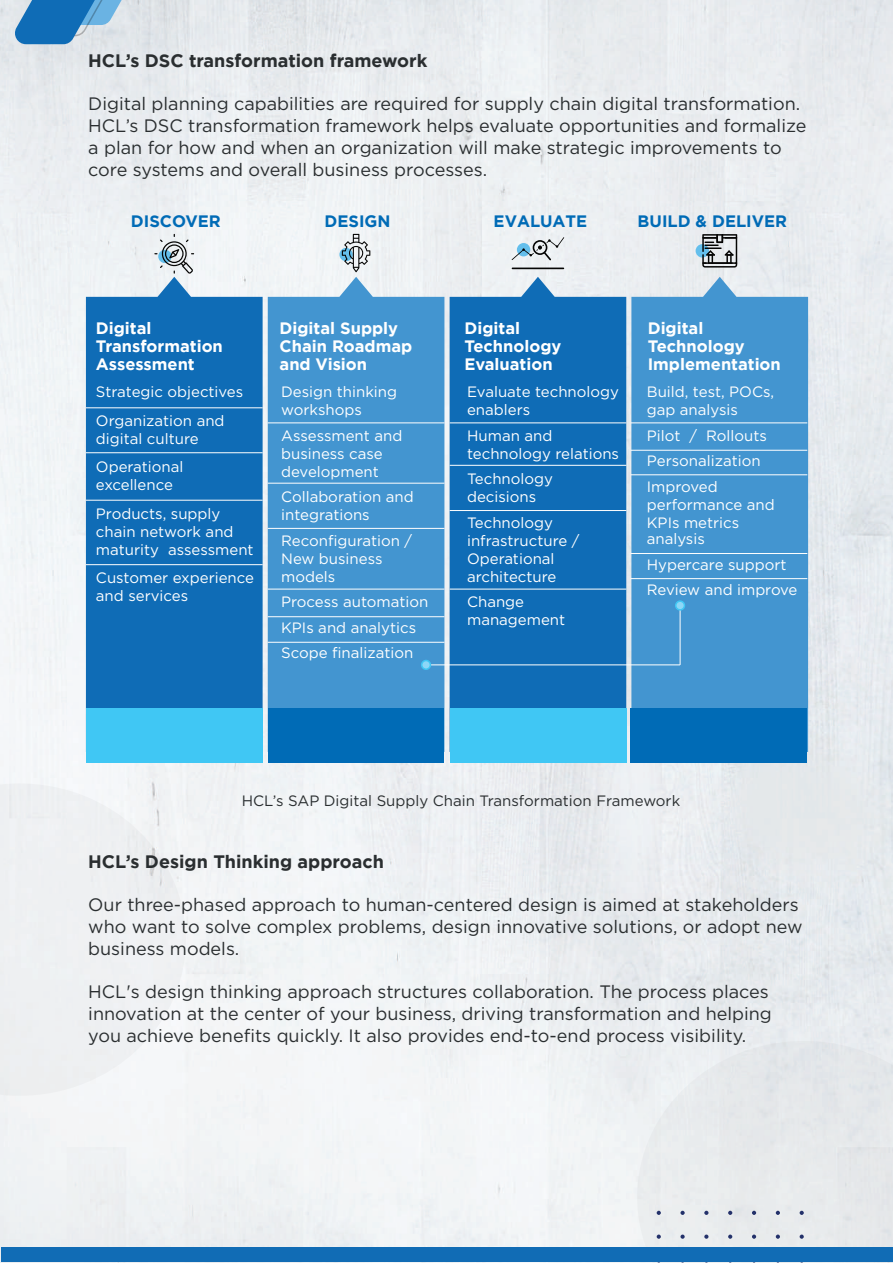
<style>
.page{position:relative;width:893px;height:1263px;background:#fff}
.page>*{position:absolute;margin:0;border:0;box-sizing:border-box;transform-origin:0 0}
.t1{font:18px/21.8px "Gotham";color:#2a2e30}
.t2{font:700 18px "Gotham";color:#2a2e30}
.t3{font:700 16.5px/18px "Gotham";color:#fff}
.t4{font:700 16.5px "Gotham";color:#006bb6}
.t5{font:15px/18px "Gotham";color:#fff}
.t6{font:15px "Gotham";color:#2a2e30}
</style>
<div class="page">
<img style="left:0;top:0;width:893px;height:1263px">
<div style="left:0;top:783px;width:186px;height:313px;background:#eef0f2"></div>
<div style="left:637px;top:1041px;width:256px;height:222px;background:#e7eaec"></div>
<svg style="left:12px;top:0;width:137px;height:44px;background:#75a8d0"></svg>
<svg style="left:657px;top:1234px;width:4px;height:5px"></svg>
<svg style="left:680px;top:1234px;width:5px;height:5px"></svg>
<svg style="left:704px;top:1234px;width:4px;height:5px"></svg>
<svg style="left:728px;top:1234px;width:4px;height:5px"></svg>
<svg style="left:752px;top:1234px;width:4px;height:5px"></svg>
<svg style="left:776px;top:1234px;width:4px;height:5px"></svg>
<svg style="left:800px;top:1234px;width:4px;height:5px"></svg>
<svg style="left:657px;top:1211px;width:4px;height:4px"></svg>
<svg style="left:680px;top:1211px;width:5px;height:4px"></svg>
<svg style="left:704px;top:1211px;width:4px;height:4px"></svg>
<svg style="left:728px;top:1211px;width:4px;height:4px"></svg>
<svg style="left:752px;top:1211px;width:4px;height:4px"></svg>
<svg style="left:776px;top:1211px;width:4px;height:4px"></svg>
<svg style="left:800px;top:1211px;width:4px;height:4px"></svg>
<div style="left:1px;top:1247px;width:892px;height:15px;background:#116cb5"></div>
<div style="left:450px;top:277px;width:176px;height:432px;background:#0f6cb6"></div>
<div style="left:631px;top:277px;width:177px;height:475px;background:#4395d0"></div>
<div style="left:86px;top:277px;width:177px;height:432px;background:#0f6cb6"></div>
<div style="left:268px;top:277px;width:176px;height:432px;background:#4395d0"></div>
<svg style="left:154px;top:234px;width:40px;height:40px"></svg>
<svg style="left:339px;top:248px;width:14px;height:13px"></svg>
<div style="left:696px;top:244px;width:13px;height:14px;background:#64bfec;border-radius:50%"></div>
<svg style="left:342px;top:234px;width:28px;height:38px"></svg>
<hr style="left:512px;top:268px;width:52px;height:1px;background:#050504">
<svg style="left:512px;top:237px;width:52px;height:23px"></svg>
<svg style="left:702px;top:234px;width:35px;height:34px"></svg>
<hr style="left:86px;top:408px;width:177px;height:1px;background:#fff">
<hr style="left:86px;top:452px;width:177px;height:1px;background:#fff">
<hr style="left:86px;top:500px;width:177px;height:1px;background:#fff">
<hr style="left:86px;top:564px;width:177px;height:1px;background:#fff">
<hr style="left:268px;top:423px;width:176px;height:1px;background:#fff">
<hr style="left:268px;top:483px;width:176px;height:1px;background:#fff">
<hr style="left:268px;top:528px;width:176px;height:1px;background:#fff">
<hr style="left:268px;top:589px;width:176px;height:1px;background:#fff">
<hr style="left:268px;top:616px;width:176px;height:1px;background:#fff">
<hr style="left:268px;top:642px;width:176px;height:1px;background:#fff">
<hr style="left:450px;top:423px;width:176px;height:1px;background:#fff">
<hr style="left:450px;top:465px;width:176px;height:1px;background:#fff">
<hr style="left:450px;top:510px;width:176px;height:1px;background:#fff">
<hr style="left:450px;top:589px;width:176px;height:1px;background:#fff">
<hr style="left:631px;top:423px;width:176px;height:1px;background:#fff">
<hr style="left:631px;top:450px;width:176px;height:1px;background:#fff">
<hr style="left:631px;top:474px;width:176px;height:1px;background:#fff">
<hr style="left:631px;top:553px;width:176px;height:1px;background:#fff">
<hr style="left:631px;top:578px;width:176px;height:1px;background:#fff">
<hr style="left:680px;top:610px;width:1px;height:55px;background:#fff">
<hr style="left:426px;top:665px;width:254px;height:1px;background:#fff">
<div style="left:675px;top:600px;width:10px;height:11px;background:#8dd7f7;border:2px solid #40c7f4;border-radius:50%"></div>
<div style="left:421px;top:660px;width:10px;height:10px;background:#8dd7f7;border:2px solid #40c7f4;border-radius:50%"></div>
<div style="left:86px;top:709px;width:177px;height:54px;background:#40c7f4"></div>
<div style="left:450px;top:709px;width:176px;height:54px;background:#40c7f4"></div>
<div style="left:268px;top:709px;width:176px;height:54px;background:#006bb6"></div>
<div style="left:631px;top:709px;width:176px;height:54px;background:#006bb6"></div>
<p class="t2" style="left:88px;top:49px;width:341px">HCL’s DSC transformation framework</p>
<p class="t1" style="left:88px;top:93px;width:720px">Digital planning capabilities are required for supply chain digital transformation.<br>HCL’s DSC transformation framework helps evaluate opportunities and formalize a plan for how and when an organization will make strategic improvements to core systems and overall business processes.</p>
<p class="t4" style="left:131px;top:210px;width:91px">DISCOVER</p>
<p class="t4" style="left:324px;top:210px;width:68px">DESIGN</p>
<p class="t4" style="left:494px;top:210px;width:95px">EVALUATE</p>
<p class="t4" style="left:638px;top:210px;width:151px">BUILD &amp; DELIVER</p>
<p class="t3" style="left:96px;top:319px;width:128px">Digital<br>Transformation<br>Assessment</p>
<p class="t5" style="left:96px;top:377px;width:149px;line-height:28.5px">Strategic objectives<br>Organization and</p>
<p class="t5" style="left:96px;top:424px;width:104px;line-height:28.5px">digital culture<br>Operational</p>
<p class="t5" style="left:96px;top:470px;width:126px;line-height:28.5px">excellence<br>Products, supply</p>
<p class="t5" style="left:96px;top:522px;width:159px">chain network and maturity assessment</p>
<p class="t5" style="left:96px;top:569px;width:160px">Customer experience and services</p>
<p class="t3" style="left:280px;top:319px;width:134px">Digital Supply<br>Chain Roadmap and Vision</p>
<p class="t3" style="left:464px;top:319px;width:98px">Digital<br>Technology<br>Evaluation</p>
<p class="t3" style="left:648px;top:319px;width:135px">Digital<br>Technology<br>Implementation</p>
<p class="t5" style="left:281px;top:383px;width:117px">Design thinking workshops</p>
<p class="t5" style="left:281px;top:426px;width:123px">Assessment and business case development</p>
<p class="t5" style="left:281px;top:488px;width:134px">Collaboration and integrations</p>
<p class="t5" style="left:281px;top:531px;width:132px">Reconfiguration /<br>New business models</p>
<p class="t5" style="left:281px;top:589px;width:149px;line-height:25.5px">Process automation<br>KPIs and analytics<br>Scope finalization</p>
<p class="t5" style="left:467px;top:383px;width:153px">Evaluate technology enablers</p>
<p class="t5" style="left:467px;top:426px;width:153px">Human and technology relations</p>
<p class="t5" style="left:467px;top:470px;width:87px">Technology decisions</p>
<p class="t5" style="left:467px;top:513px;width:114px">Technology infrastructure /<br>Operational architecture</p>
<p class="t5" style="left:467px;top:593px;width:100px">Change management</p>
<p class="t5" style="left:647px;top:383px;width:129px">Build, test, POCs, gap analysis</p>
<p class="t5" style="left:647px;top:422px;width:122px;line-height:25.5px">Pilot / Rollouts<br>Personalization<br>Improved</p>
<p class="t5" style="left:647px;top:495px;width:129px">performance and<br>KPIs metrics</p>
<p class="t5" style="left:647px;top:526px;width:152px;line-height:25.5px">analysis<br>Hypercare support<br>Review and improve</p>
<p class="t6" style="left:242px;top:791px;width:440px">HCL’s SAP Digital Supply Chain Transformation Framework</p>
<p class="t2" style="left:88px;top:849px;width:297px">HCL’s Design Thinking approach</p>
<p class="t1" style="left:88px;top:893px;width:716px">Our three-phased approach to human-centered design is aimed at stakeholders who want to solve complex problems, design innovative solutions, or adopt new business models.</p>
<p class="t1" style="left:88px;top:980px;width:685px">HCL's design thinking approach structures collaboration. The process places innovation at the center of your business, driving transformation and helping you achieve benefits quickly. It also provides end-to-end process visibility.</p>
</div>
